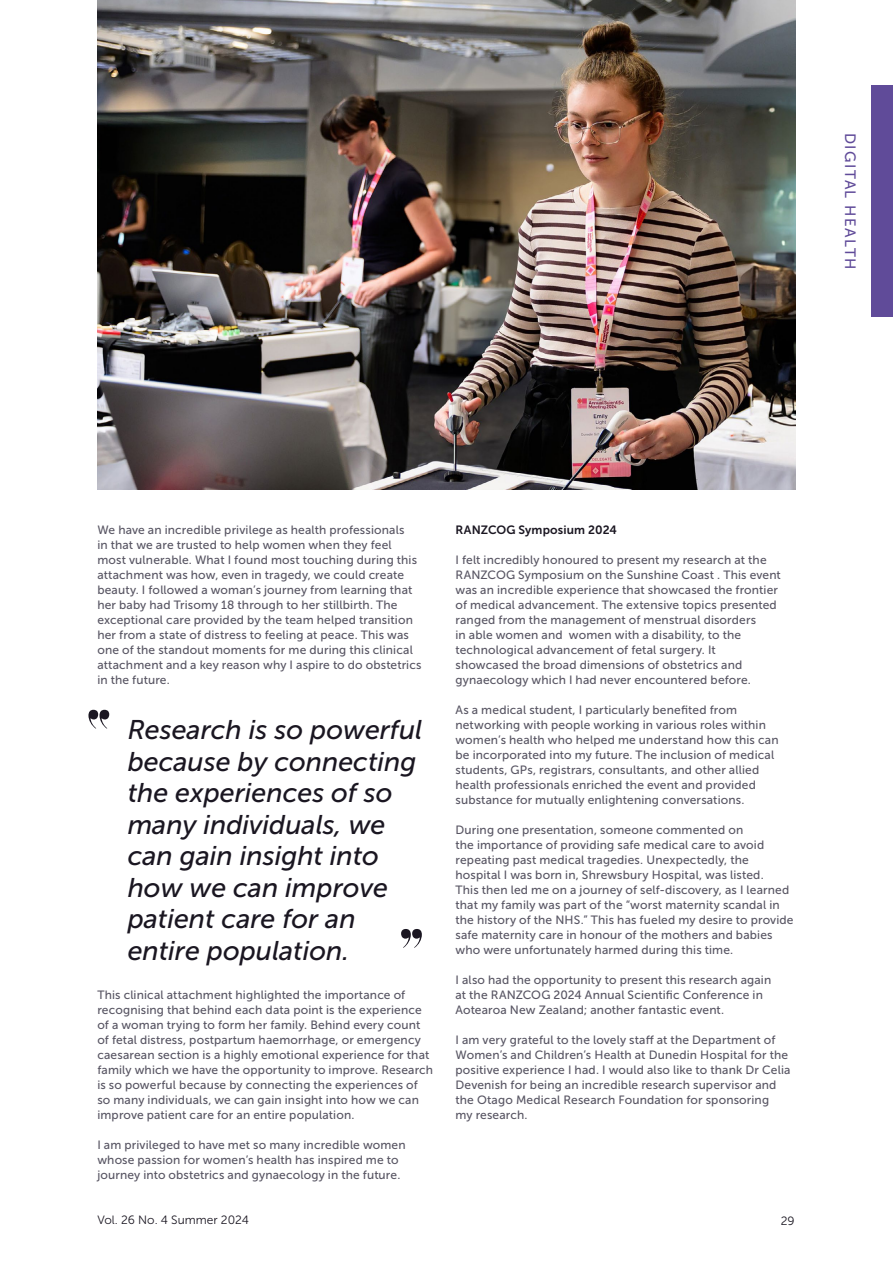
<style>
.page{position:relative;width:893px;height:1263px;background:#fff}
.page>*{position:absolute;margin:0;border:0;box-sizing:border-box;transform-origin:0 0}
.t1{font:121.5px "Legquinne";color:#1a1621}
.t2{font:italic 27px/31.5px "Museo Sans 500";color:#1a1621}
.t3{font:15px "Museo Sans 500";letter-spacing:.1em;color:#604b99}
.t4{font:12px/15px "Museo Sans 500";letter-spacing:.015em;color:#585563}
.t5{font:12px "Museo Sans 300";color:#1a1621}
.t6{font:12px "Museo Sans 700";letter-spacing:.01em;color:#1a1621}
</style>
<div class="page">
<div style="left:872px;top:85px;width:21px;height:232px;background:#604b99"></div>
<img style="left:98px;top:0;width:697px;height:489px">
<p class="t3" style="left:859px;top:133px;width:138px;rotate:90deg">DIGITAL HEALTH</p>
<p class="t4" style="left:97px;top:522px;width:326px">We have an incredible privilege as health professionals<br>in that we are trusted to help women when they feel most vulnerable. What I found most touching during this attachment was how, even in tragedy, we could create beauty. I followed a woman’s journey from learning that her baby had Trisomy 18 through to her stillbirth. The exceptional care provided by the team helped transition her from a state of distress to feeling at peace. This was one of the standout moments for me during this clinical attachment and a key reason why I aspire to do obstetrics in the future.</p>
<h2 class="t2" style="left:128px;top:714px;width:296px">Research is so powerful because by connecting the experiences of so many individuals, we can gain insight into how we can improve patient care for an entire population.</h2>
<h1 class="t1" style="left:399px;top:907px;width:27px">"</h1>
<p class="t4" style="left:97px;top:987px;width:337px">This clinical attachment highlighted the importance of recognising that behind each data point is the experience of a woman trying to form her family. Behind every count of fetal distress, postpartum haemorrhage, or emergency caesarean section is a highly emotional experience for that family which we have the opportunity to improve. Research is so powerful because by connecting the experiences of so many individuals, we can gain insight into how we can improve patient care for an entire population.</p>
<p class="t4" style="left:97px;top:1137px;width:310px">I am privileged to have met so many incredible women whose passion for women’s health has inspired me to journey into obstetrics and gynaecology in the future.</p>
<p class="t6" style="left:455px;top:523px;width:163px">RANZCOG Symposium 2024</p>
<p class="t4" style="left:455px;top:552px;width:327px">I felt incredibly honoured to present my research at the RANZCOG Symposium on the Sunshine Coast . This event was an incredible experience that showcased the frontier of medical advancement. The extensive topics presented ranged from the management of menstrual disorders<br>in able women and women with a disability, to the technological advancement of fetal surgery. It showcased the broad dimensions of obstetrics and gynaecology which I had never encountered before.</p>
<p class="t4" style="left:455px;top:702px;width:325px">As a medical student, I particularly benefited from networking with people working in various roles within women’s health who helped me understand how this can be incorporated into my future. The inclusion of medical students, GPs, registrars, consultants, and other allied health professionals enriched the event and provided substance for mutually enlightening conversations.</p>
<p class="t4" style="left:455px;top:822px;width:340px">During one presentation, someone commented on<br>the importance of providing safe medical care to avoid repeating past medical tragedies. Unexpectedly, the hospital I was born in, Shrewsbury Hospital, was listed.<br>This then led me on a journey of self-discovery, as I learned that my family was part of the “worst maternity scandal in the history of the NHS.” This has fueled my desire to provide safe maternity care in honour of the mothers and babies who were unfortunately harmed during this time.</p>
<p class="t4" style="left:455px;top:972px;width:317px">I also had the opportunity to present this research again at the RANZCOG 2024 Annual Scientific Conference in<br>Aotearoa New Zealand; another fantastic event.</p>
<p class="t4" style="left:455px;top:1032px;width:337px">I am very grateful to the lovely staff at the Department of Women’s and Children’s Health at Dunedin Hospital for the positive experience I had. I would also like to thank Dr Celia Devenish for being an incredible research supervisor and the Otago Medical Research Foundation for sponsoring<br>my research.</p>
<p class="t5" style="left:97px;top:1213px;width:153px">Vol. 26 No. 4 Summer 2024</p>
<p class="t5" style="left:781px;top:1214px;width:15px">29</p>
</div>
